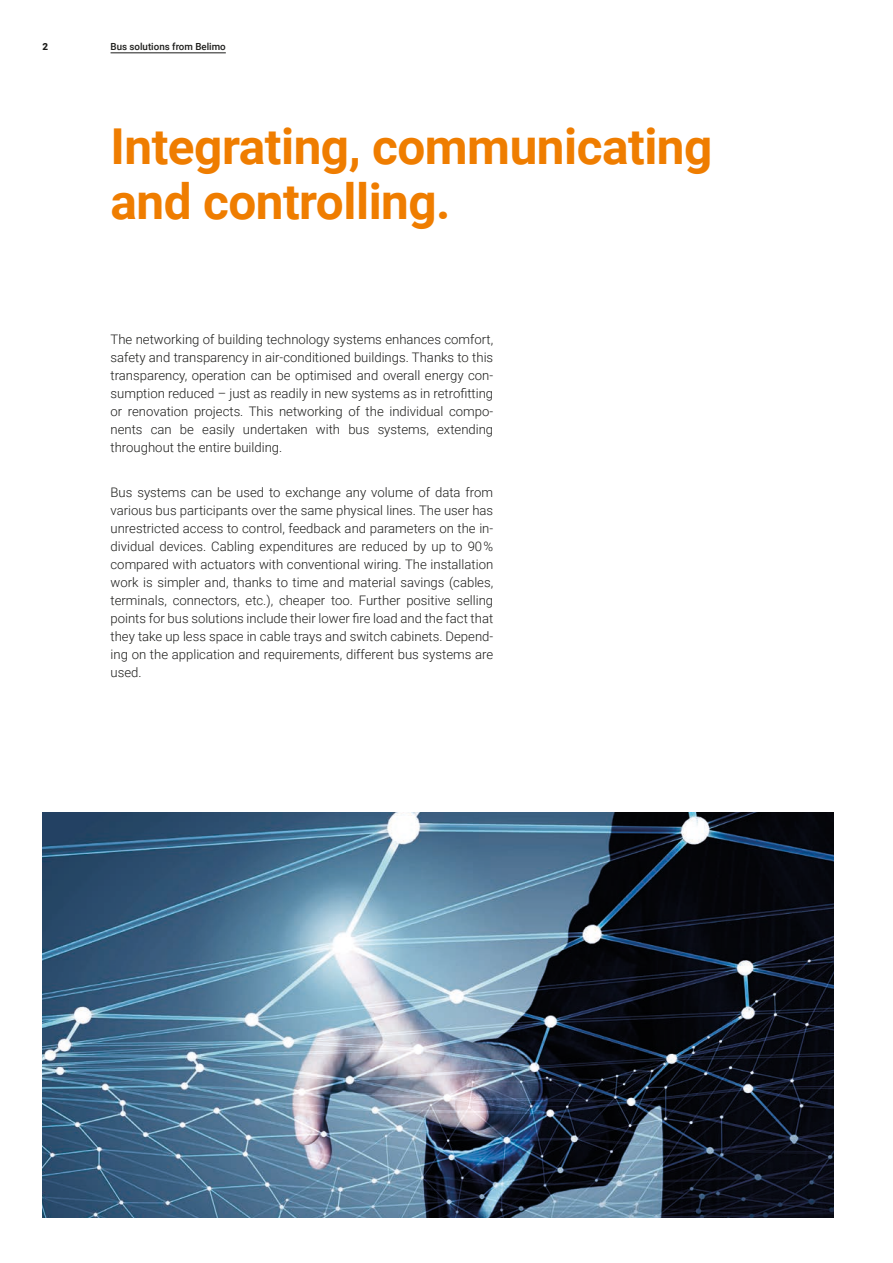
<style>
.page{position:relative;width:893px;height:1263px;background:#fff}
.page>*{position:absolute;margin:0;border:0;box-sizing:border-box;transform-origin:0 0}
.t1{font:700 49.5px/55.5px "Roboto";letter-spacing:-.01em;color:#ef7d00}
.t2{font:300 13.2px/18px "Roboto";color:#1d1d1b;text-align:justify}
.t3{font:500 9.75px "Roboto";color:#1d1d1b}
.t4{font:900 9.75px "Roboto";color:#1d1d1b}
</style>
<div class="page">
<hr style="left:111px;top:53px;width:115px;height:1px;background:#1d1d1b">
<img style="left:43px;top:812px;width:790px;height:406px">
<p class="t4" style="left:43px;top:40px;width:7px">2</p>
<p class="t3" style="left:111px;top:40px;width:117px">Bus solutions from Belimo</p>
<h1 class="t1" style="left:111px;top:116px;width:603px">Integrating, communicating and controlling.</h1>
<p class="t2" style="left:111px;top:329px;width:384px">The networking of building technology systems enhances comfort, safety and transparency in air-conditioned buildings. Thanks to this transparency, operation can be optimised and overall energy con&shy;sumption reduced – just as readily in new systems as in retrofitting or renovation projects. This networking of the individual compo&shy;nents can be easily undertaken with bus systems, extending throughout the entire building.</p>
<p class="t2" style="left:111px;top:482px;width:384px">Bus systems can be used to exchange any volume of data from various bus participants over the same physical lines. The user has unrestricted access to control, feedback and parameters on the in&shy;dividual devices. Cabling expenditures are reduced by up to 90% compared with actuators with conventional wiring. The installation work is simpler and, thanks to time and material savings (cables, terminals, connectors, etc.), cheaper too. Further positive selling points for bus solutions include their lower fire load and the fact that they take up less space in cable trays and switch cabinets. Depend&shy;ing on the application and requirements, different bus systems are used.</p>
</div>
